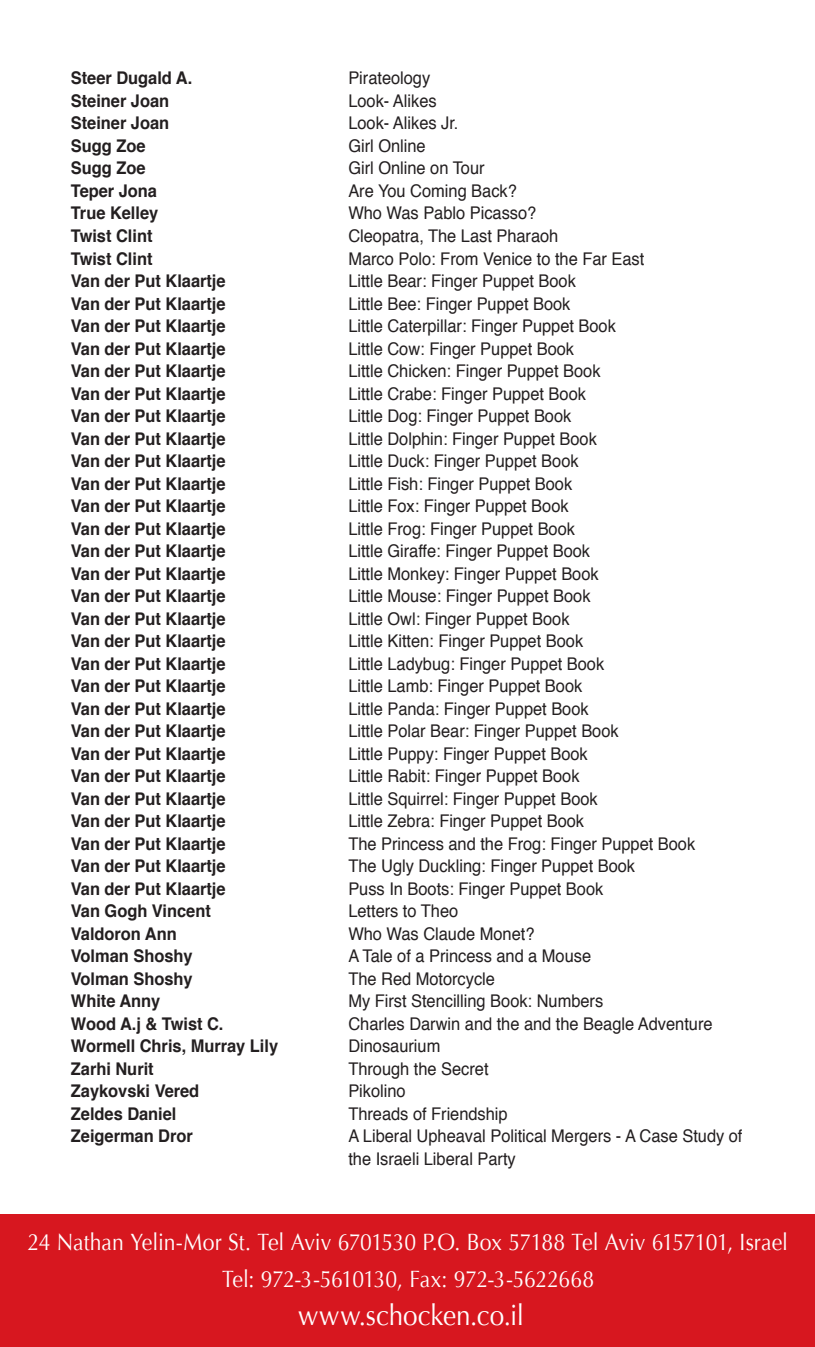
<style>
.page{position:relative;width:815px;height:1347px;background:#fff}
.page>*{position:absolute;margin:0;border:0;box-sizing:border-box;transform-origin:0 0}
.t1{font:29px "Optima";color:#fff;scale:.9 1}
.t2{font:23.5px/37.5px "Optima";letter-spacing:-.01em;color:#fff;text-align:center;scale:.9 1}
.t3{font:17.5px/22.5px "Helvetica";color:#231f20;scale:.94 1}
.t4{font:700 17.5px "Helvetica";color:#231f20;scale:.94 1}
</style>
<div class="page">
<div style="left:0;top:1214px;width:815px;height:132px;background:#d7171f"></div>
<p class="t4" style="left:71px;top:64px;width:131px">Steer Dugald A.</p>
<p class="t3" style="left:348px;top:68px;width:89px">Pirateology</p>
<p class="t4" style="left:71px;top:87px;width:106px">Steiner Joan</p>
<p class="t3" style="left:348px;top:90px;width:95px">Look- Alikes</p>
<p class="t4" style="left:71px;top:109px;width:106px">Steiner Joan</p>
<p class="t3" style="left:348px;top:113px;width:119px">Look- Alikes Jr.</p>
<p class="t4" style="left:71px;top:132px;width:81px">Sugg Zoe</p>
<p class="t3" style="left:348px;top:135px;width:84px">Girl Online</p>
<p class="t4" style="left:71px;top:154px;width:81px">Sugg Zoe</p>
<p class="t3" style="left:348px;top:158px;width:146px">Girl Online on Tour</p>
<p class="t4" style="left:71px;top:177px;width:93px">Teper Jona</p>
<p class="t3" style="left:348px;top:180px;width:181px">Are You Coming Back?</p>
<p class="t4" style="left:71px;top:199px;width:95px">True Kelley</p>
<p class="t3" style="left:348px;top:203px;width:201px">Who Was Pablo Picasso?</p>
<p class="t4" style="left:71px;top:222px;width:88px">Twist Clint</p>
<p class="t3" style="left:348px;top:225px;width:225px">Cleopatra, The Last Pharaoh</p>
<p class="t4" style="left:71px;top:244px;width:88px">Twist Clint</p>
<p class="t3" style="left:348px;top:248px;width:316px">Marco Polo: From Venice to the Far East</p>
<p class="t4" style="left:71px;top:267px;width:166px">Van der Put Klaartje</p>
<p class="t3" style="left:348px;top:270px;width:244px">Little Bear: Finger Puppet Book</p>
<p class="t4" style="left:71px;top:289px;width:166px">Van der Put Klaartje</p>
<p class="t3" style="left:348px;top:293px;width:238px">Little Bee: Finger Puppet Book</p>
<p class="t4" style="left:71px;top:312px;width:166px">Van der Put Klaartje</p>
<p class="t3" style="left:348px;top:315px;width:286px">Little Caterpillar: Finger Puppet Book</p>
<p class="t4" style="left:71px;top:334px;width:166px">Van der Put Klaartje</p>
<p class="t3" style="left:348px;top:338px;width:242px">Little Cow: Finger Puppet Book</p>
<p class="t4" style="left:71px;top:357px;width:166px">Van der Put Klaartje</p>
<p class="t3" style="left:348px;top:360px;width:270px">Little Chicken: Finger Puppet Book</p>
<p class="t4" style="left:71px;top:379px;width:166px">Van der Put Klaartje</p>
<p class="t3" style="left:348px;top:383px;width:254px">Little Crabe: Finger Puppet Book</p>
<p class="t4" style="left:71px;top:402px;width:166px">Van der Put Klaartje</p>
<p class="t3" style="left:348px;top:405px;width:239px">Little Dog: Finger Puppet Book</p>
<p class="t4" style="left:71px;top:424px;width:166px">Van der Put Klaartje</p>
<p class="t3" style="left:348px;top:428px;width:266px">Little Dolphin: Finger Puppet Book</p>
<p class="t4" style="left:71px;top:447px;width:166px">Van der Put Klaartje</p>
<p class="t3" style="left:348px;top:450px;width:247px">Little Duck: Finger Puppet Book</p>
<p class="t4" style="left:71px;top:469px;width:166px">Van der Put Klaartje</p>
<p class="t3" style="left:348px;top:473px;width:240px">Little Fish: Finger Puppet Book</p>
<p class="t4" style="left:71px;top:492px;width:166px">Van der Put Klaartje</p>
<p class="t3" style="left:348px;top:495px;width:236px">Little Fox: Finger Puppet Book</p>
<p class="t4" style="left:71px;top:514px;width:166px">Van der Put Klaartje</p>
<p class="t3" style="left:348px;top:518px;width:243px">Little Frog: Finger Puppet Book</p>
<p class="t4" style="left:71px;top:537px;width:166px">Van der Put Klaartje</p>
<p class="t3" style="left:348px;top:540px;width:259px">Little Giraffe: Finger Puppet Book</p>
<p class="t4" style="left:71px;top:559px;width:166px">Van der Put Klaartje</p>
<p class="t3" style="left:348px;top:563px;width:268px">Little Monkey: Finger Puppet Book</p>
<p class="t4" style="left:71px;top:582px;width:166px">Van der Put Klaartje</p>
<p class="t3" style="left:348px;top:585px;width:259px">Little Mouse: Finger Puppet Book</p>
<p class="t4" style="left:71px;top:604px;width:166px">Van der Put Klaartje</p>
<p class="t3" style="left:348px;top:608px;width:237px">Little Owl: Finger Puppet Book</p>
<p class="t4" style="left:71px;top:627px;width:166px">Van der Put Klaartje</p>
<p class="t3" style="left:348px;top:630px;width:251px">Little Kitten: Finger Puppet Book</p>
<p class="t4" style="left:71px;top:649px;width:166px">Van der Put Klaartje</p>
<p class="t3" style="left:348px;top:653px;width:274px">Little Ladybug: Finger Puppet Book</p>
<p class="t4" style="left:71px;top:672px;width:166px">Van der Put Klaartje</p>
<p class="t3" style="left:348px;top:675px;width:250px">Little Lamb: Finger Puppet Book</p>
<p class="t4" style="left:71px;top:694px;width:166px">Van der Put Klaartje</p>
<p class="t3" style="left:348px;top:698px;width:257px">Little Panda: Finger Puppet Book</p>
<p class="t4" style="left:71px;top:717px;width:166px">Van der Put Klaartje</p>
<p class="t3" style="left:348px;top:720px;width:289px">Little Polar Bear: Finger Puppet Book</p>
<p class="t4" style="left:71px;top:739px;width:166px">Van der Put Klaartje</p>
<p class="t3" style="left:348px;top:743px;width:256px">Little Puppy: Finger Puppet Book</p>
<p class="t4" style="left:71px;top:762px;width:166px">Van der Put Klaartje</p>
<p class="t3" style="left:348px;top:765px;width:247px">Little Rabit: Finger Puppet Book</p>
<p class="t4" style="left:71px;top:784px;width:166px">Van der Put Klaartje</p>
<p class="t3" style="left:348px;top:788px;width:267px">Little Squirrel: Finger Puppet Book</p>
<p class="t4" style="left:71px;top:807px;width:166px">Van der Put Klaartje</p>
<p class="t3" style="left:348px;top:810px;width:252px">Little Zebra: Finger Puppet Book</p>
<p class="t4" style="left:71px;top:829px;width:166px">Van der Put Klaartje</p>
<p class="t3" style="left:348px;top:833px;width:371px">The Princess and the Frog: Finger Puppet Book</p>
<p class="t4" style="left:71px;top:852px;width:166px">Van der Put Klaartje</p>
<p class="t3" style="left:348px;top:855px;width:307px">The Ugly Duckling: Finger Puppet Book</p>
<p class="t4" style="left:71px;top:874px;width:166px">Van der Put Klaartje</p>
<p class="t3" style="left:348px;top:878px;width:273px">Puss In Boots: Finger Puppet Book</p>
<p class="t4" style="left:71px;top:897px;width:150px">Van Gogh Vincent</p>
<p class="t3" style="left:348px;top:900px;width:118px">Letters to Theo</p>
<p class="t4" style="left:71px;top:919px;width:114px">Valdoron Ann</p>
<p class="t3" style="left:348px;top:923px;width:200px">Who Was Claude Monet?</p>
<p class="t4" style="left:71px;top:942px;width:131px">Volman Shoshy</p>
<p class="t3" style="left:348px;top:945px;width:260px">A Tale of a Princess and a Mouse</p>
<p class="t4" style="left:71px;top:964px;width:131px">Volman Shoshy</p>
<p class="t3" style="left:348px;top:968px;width:157px">The Red Motorcycle</p>
<p class="t4" style="left:71px;top:987px;width:97px">White Anny</p>
<p class="t3" style="left:348px;top:990px;width:273px">My First Stencilling Book: Numbers</p>
<p class="t4" style="left:71px;top:1009px;width:164px">Wood A.j &amp; Twist C.</p>
<p class="t3" style="left:348px;top:1013px;width:389px">Charles Darwin and the and the Beagle Adventure</p>
<p class="t4" style="left:71px;top:1032px;width:222px">Wormell Chris, Murray Lily</p>
<p class="t3" style="left:348px;top:1035px;width:99px">Dinosaurium</p>
<p class="t4" style="left:71px;top:1054px;width:90px">Zarhi Nurit</p>
<p class="t3" style="left:348px;top:1058px;width:151px">Through the Secret</p>
<p class="t4" style="left:71px;top:1077px;width:138px">Zaykovski Vered</p>
<p class="t3" style="left:348px;top:1080px;width:63px">Pikolino</p>
<p class="t4" style="left:71px;top:1099px;width:114px">Zeldes Daniel</p>
<p class="t3" style="left:348px;top:1103px;width:171px">Threads of Friendship</p>
<p class="t4" style="left:71px;top:1122px;width:131px">Zeigerman Dror</p>
<p class="t3" style="left:348px;top:1125px;width:421px">A Liberal Upheaval Political Mergers - A Case Study of the Israeli Liberal Party</p>
<h2 class="t2" style="left:28px;top:1223px;width:846px">24 Nathan Yelin-Mor St. Tel Aviv 6701530 P.O. Box 57188 Tel Aviv 6157101, Israel<br>Tel: 972-3-5610130, Fax: 972-3-5622668</h2>
<h1 class="t1" style="left:298px;top:1298px;width:252px">www.schocken.co.il</h1>
</div>
